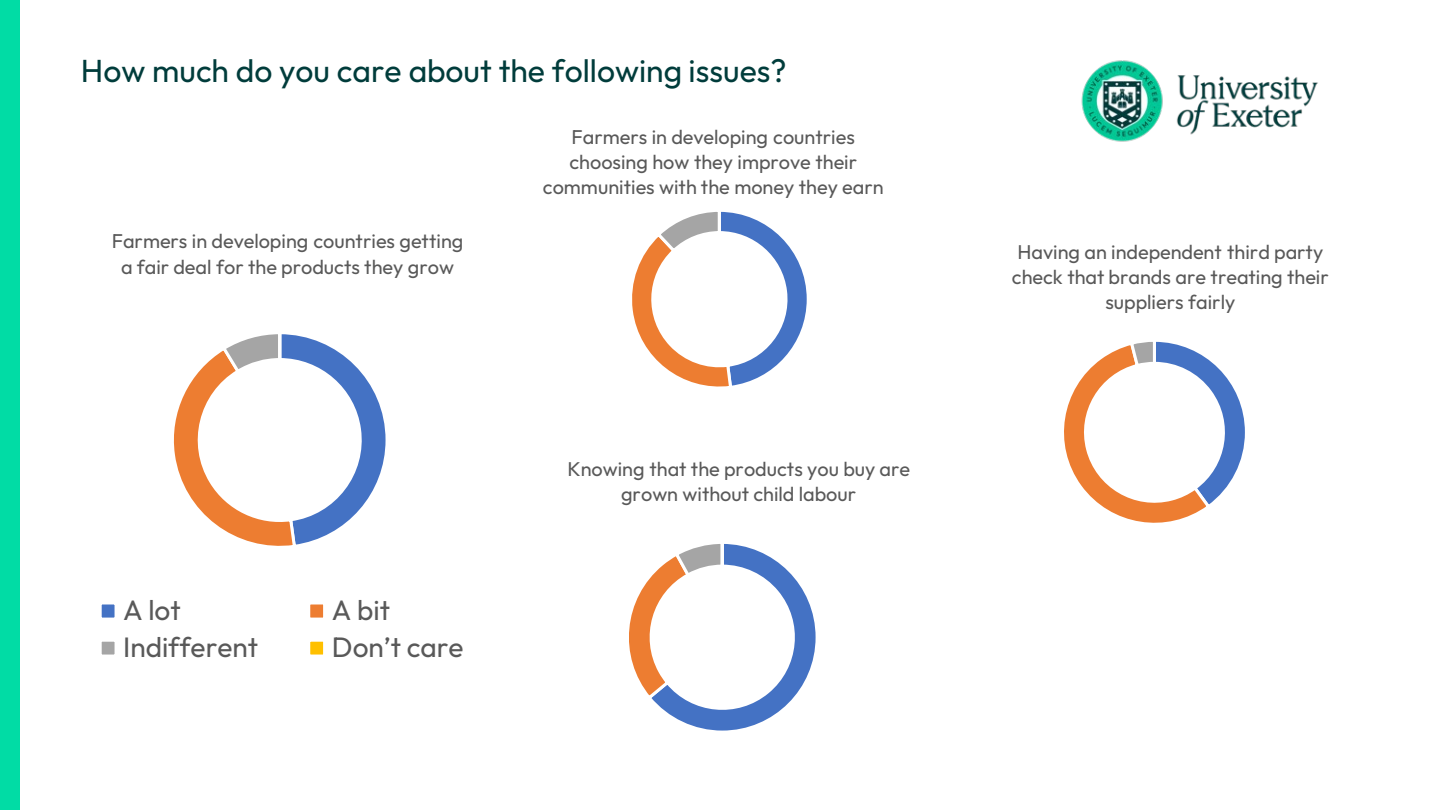
<style>
.page{position:relative;width:1440px;height:810px;background:#fff}
.page>*{position:absolute;margin:0;border:0;box-sizing:border-box;transform-origin:0 0}
.t1{font:32px "Outfit";color:#003c3b}
.t2{font:28px "Outfit";color:#595959}
.t3{font:20px/25.2px "Outfit";color:#595959;text-align:center}
</style>
<div class="page">
<div style="left:0;top:0;width:19px;height:810px;background:#01dca5"></div>
<img style="left:1081px;top:60px;width:237px;height:82px">
<svg style="left:173px;top:334px;width:213px;height:212px"></svg>
<hr style="left:278px;top:333px;width:3px;height:27px;background:#fff">
<div style="left:100px;top:603px;width:16px;height:16px;background:#4472c4"></div>
<div style="left:99px;top:602px;width:19px;height:19px;border:3px solid #fff"></div>
<div style="left:307px;top:602px;width:19px;height:19px;background:#ed7d31;border:3px solid #fff"></div>
<div style="left:100px;top:640px;width:16px;height:16px;background:#a5a5a5"></div>
<div style="left:99px;top:639px;width:19px;height:19px;border:3px solid #fff"></div>
<div style="left:307px;top:639px;width:19px;height:19px;background:#ffc000;border:3px solid #fff"></div>
<svg style="left:629px;top:544px;width:187px;height:187px"></svg>
<hr style="left:721px;top:542px;width:3px;height:24px;background:#fff">
<svg style="left:632px;top:211px;width:175px;height:176px"></svg>
<hr style="left:718px;top:210px;width:3px;height:23px;background:#fff">
<svg style="left:1064px;top:341px;width:181px;height:182px"></svg>
<hr style="left:1153px;top:340px;width:3px;height:23px;background:#fff">
<h2 class="t1" style="left:81px;top:53px;width:707px">How much do you care about the following issues?</h2>
<p class="t3" style="left:112px;top:229px;width:353px">Farmers in developing countries getting a fair deal for the products they grow</p>
<p class="t2" style="left:123px;top:594px;width:59px">A lot</p>
<p class="t2" style="left:332px;top:594px;width:60px">A bit</p>
<p class="t2" style="left:123px;top:631px;width:136px">Indifferent</p>
<p class="t2" style="left:332px;top:631px;width:133px">Don’t care</p>
<p class="t3" style="left:543px;top:124px;width:342px">Farmers in developing countries choosing how they improve their communities with the money they earn</p>
<p class="t3" style="left:568px;top:456px;width:344px">Knowing that the products you buy are grown without child labour</p>
<p class="t3" style="left:1012px;top:239px;width:318px">Having an independent third party check that brands are treating their suppliers fairly</p>
</div>
